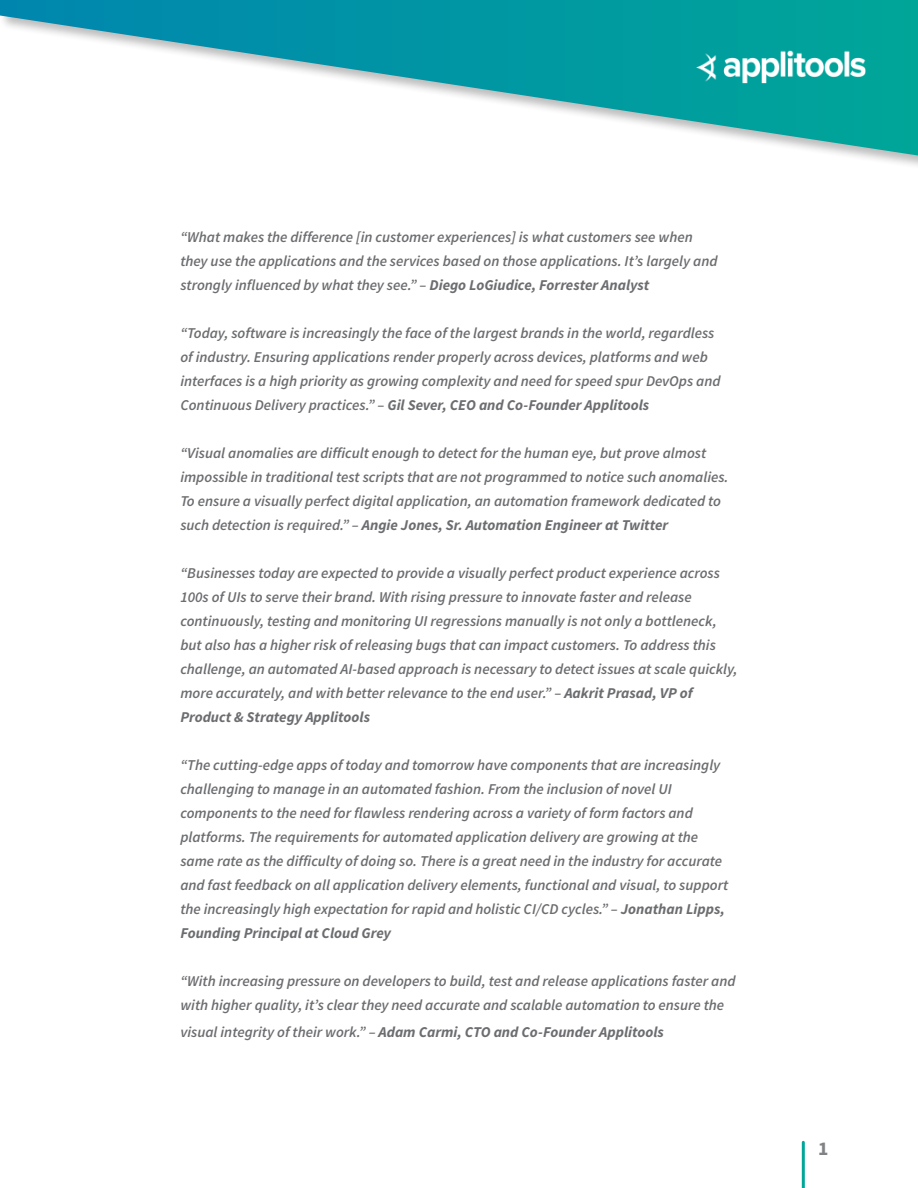
<style>
.page{position:relative;width:918px;height:1188px;background:#fff}
.page>*{position:absolute;margin:0;border:0;box-sizing:border-box;transform-origin:0 0}
.t1{font:700 19.5px "Source Sans Pro";color:#808285}
.t2{font:italic 600 15px/24px "Source Sans Pro";color:#6c6d70}
.t3{font:italic 700 15px "Source Sans Pro";color:#6c6d70}
.s1{font-weight:700}
.s2{font-weight:600}
</style>
<div class="page">
<hr style="left:802px;top:1142px;width:3px;height:46px;background:#00a698">
<svg style="left:0;top:0;width:918px;height:156px"></svg>
<img style="left:696px;top:51px;width:170px;height:33px">
<p class="t2" style="left:180px;top:225px;width:539px">“What makes the difference [in customer experiences] is what customers see when they use the applications and the services based on those applications. It’s largely and strongly influenced by what they see.” – <span class="s1">Diego LoGiudice, Forrester Analyst</span></p>
<p class="t2" style="left:180px;top:321px;width:542px">“Today, software is increasingly the face of the largest brands in the world, regardless of industry. Ensuring applications render properly across devices, platforms and web interfaces is a high priority as growing complexity and need for speed spur DevOps and Continuous Delivery practices.” – <span class="s1">Gil Sever, CEO and Co-Founder Applitools</span></p>
<p class="t2" style="left:180px;top:441px;width:550px">“Visual anomalies are difficult enough to detect for the human eye, but prove almost impossible in traditional test scripts that are not programmed to notice such anomalies.<br>To ensure a visually perfect digital application, an automation framework dedicated to such detection is required.” – <span class="s1">Angie Jones, Sr. Automation Engineer at Twitter</span></p>
<p class="t2" style="left:180px;top:561px;width:559px">“Businesses today are expected to provide a visually perfect product experience across 100s of UIs to serve their brand. With rising pressure to innovate faster and release continuously, testing and monitoring UI regressions manually is not only a bottleneck, but also has a higher risk of releasing bugs that can impact customers. To address this challenge, an automated AI-based approach is necessary to detect issues at scale quickly, more accurately, and with better relevance to the end user.” – <span class="s1">Aakrit Prasad, VP of Product &amp; Strategy Applitools</span></p>
<p class="t2" style="left:180px;top:753px;width:549px">“The cutting-edge apps of today and tomorrow have components that are increasingly challenging to manage in an automated fashion. From the inclusion of novel UI components to the need for flawless rendering across a variety of form factors and platforms. The requirements for automated application delivery are growing at the same rate as the difficulty of doing so. There is a great need in the industry for accurate and fast feedback on all application delivery elements, functional and visual, to support the increasingly high expectation for rapid and holistic CI/CD cycles.” – <span class="s1">Jonathan Lipps, Founding Principal at Cloud Grey</span></p>
<p class="t2" style="left:180px;top:969px;width:557px">“With increasing pressure on developers to build, test and release applications faster and with higher quality, it’s clear they need accurate and scalable automation to ensure the</p>
<p class="t3" style="left:180px;top:1022px;width:485px"><span class="s2">visual integrity of their work.” –</span> Adam Carmi, CTO and Co-Founder Applitools</p>
<h1 class="t1" style="left:818px;top:1136px;width:12px">1</h1>
</div>
